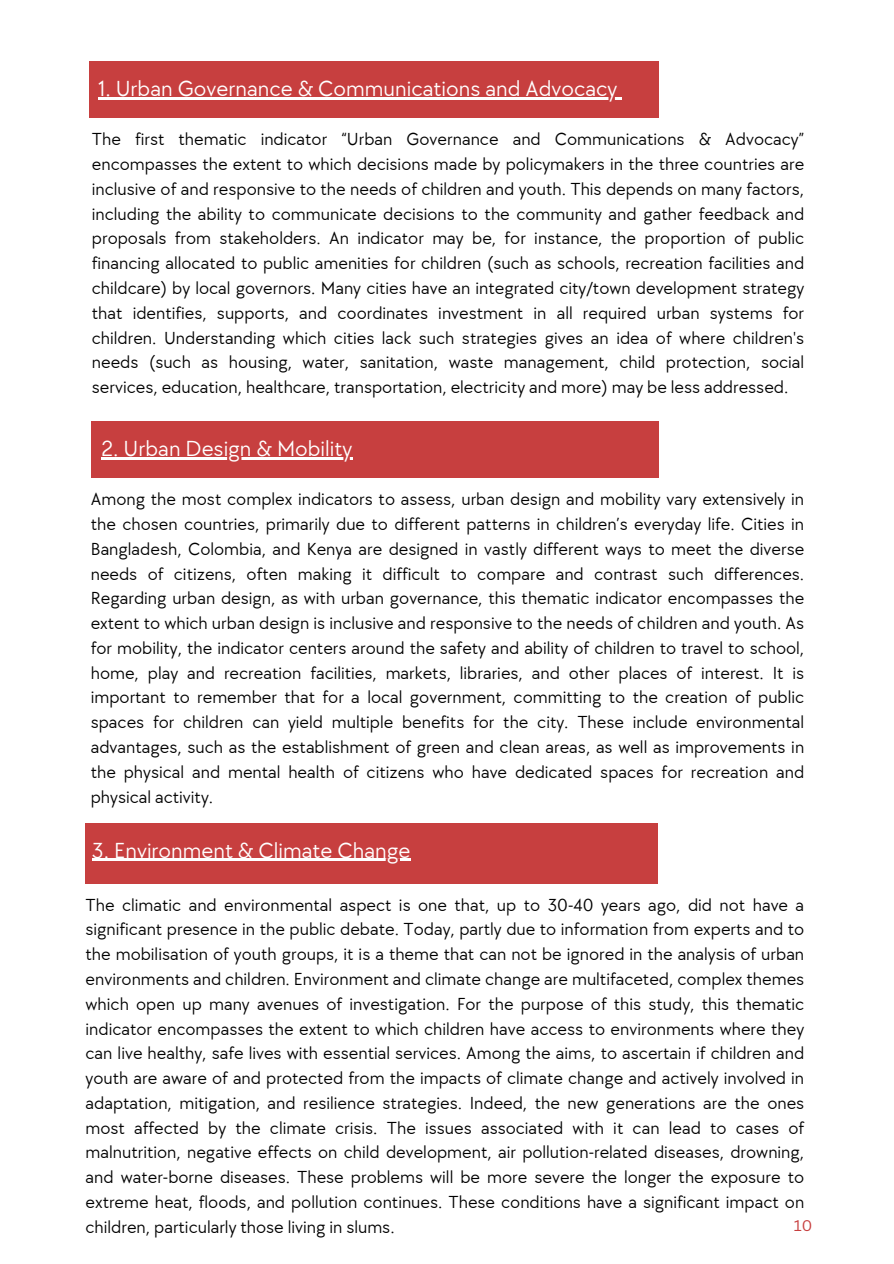
<style>
.page{position:relative;width:894px;height:1264px;background:#fff}
.page>*{position:absolute;margin:0;border:0;box-sizing:border-box;transform-origin:0 0}
.t1{font:22.5px "TT Chocolates";color:#fff}
.t2{font:18px/24.8px "TT Chocolates";color:#000;text-align:justify}
.t3{font:15px "Canva Sans";color:#c73f3f}
</style>
<div class="page">
<div style="left:85px;top:823px;width:573px;height:60px;background:#c73f3f"></div>
<div style="left:89px;top:61px;width:569px;height:57px;background:#c73f3f"></div>
<hr style="left:98px;top:97px;width:519px;height:3px;background:#fff">
<svg style="left:617px;top:97px;width:5px;height:3px"></svg>
<div style="left:91px;top:421px;width:567px;height:57px;background:#c73f3f"></div>
<hr style="left:101px;top:457px;width:251px;height:2px;background:#fff">
<hr style="left:92px;top:858px;width:318px;height:3px;background:#fff">
<p class="t1" style="left:98px;top:76px;width:520px">1. Urban Governance &amp; Communications and Advocacy</p>
<h1 class="t2" style="left:92px;top:128px;width:713px">The first thematic indicator “Urban Governance and Communications &amp; Advocacy” encompasses the extent to which decisions made by policymakers in the three countries are inclusive of and responsive to the needs of children and youth. This depends on many factors, including the ability to communicate decisions to the community and gather feedback and proposals from stakeholders. An indicator may be, for instance, the proportion of public financing allocated to public amenities for children (such as schools, recreation facilities and childcare) by local governors. Many cities have an integrated city/town development strategy that identifies, supports, and coordinates investment in all required urban systems for children. Understanding which cities lack such strategies gives an idea of where children's needs (such as housing, water, sanitation, waste management, child protection, social services, education, healthcare, transportation, electricity and more) may be less addressed.</h1>
<p class="t1" style="left:101px;top:436px;width:252px">2. Urban Design &amp; Mobility</p>
<h1 class="t2" style="left:91px;top:487px;width:714px">Among the most complex indicators to assess, urban design and mobility vary extensively in the chosen countries, primarily due to different patterns in children’s everyday life. Cities in Bangladesh, Colombia, and Kenya are designed in vastly different ways to meet the diverse needs of citizens, often making it difficult to compare and contrast such differences.<br>Regarding urban design, as with urban governance, this thematic indicator encompasses the extent to which urban design is inclusive and responsive to the needs of children and youth. As for mobility, the indicator centers around the safety and ability of children to travel to school, home, play and recreation facilities, markets, libraries, and other places of interest. It is important to remember that for a local government, committing to the creation of public spaces for children can yield multiple benefits for the city. These include environmental advantages, such as the establishment of green and clean areas, as well as improvements in the physical and mental health of citizens who have dedicated spaces for recreation and physical activity.</h1>
<p class="t1" style="left:92px;top:837px;width:320px">3. Environment &amp; Climate Change</p>
<h1 class="t2" style="left:85px;top:892px;width:720px">The climatic and environmental aspect is one that, up to 30-40 years ago, did not have a significant presence in the public debate. Today, partly due to information from experts and to the mobilisation of youth groups, it is a theme that can not be ignored in the analysis of urban environments and children. Environment and climate change are multifaceted, complex themes which open up many avenues of investigation. For the purpose of this study, this thematic indicator encompasses the extent to which children have access to environments where they can live healthy, safe lives with essential services. Among the aims, to ascertain if children and youth are aware of and protected from the impacts of climate change and actively involved in adaptation, mitigation, and resilience strategies. Indeed, the new generations are the ones most affected by the climate crisis. The issues associated with it can lead to cases of malnutrition, negative effects on child development, air pollution-related diseases, drowning, and water-borne diseases. These problems will be more severe the longer the exposure to extreme heat, floods, and pollution continues. These conditions have a significant impact on children, particularly those living in slums.</h1>
<p class="t3" style="left:793px;top:1214px;width:20px">10</p>
</div>
